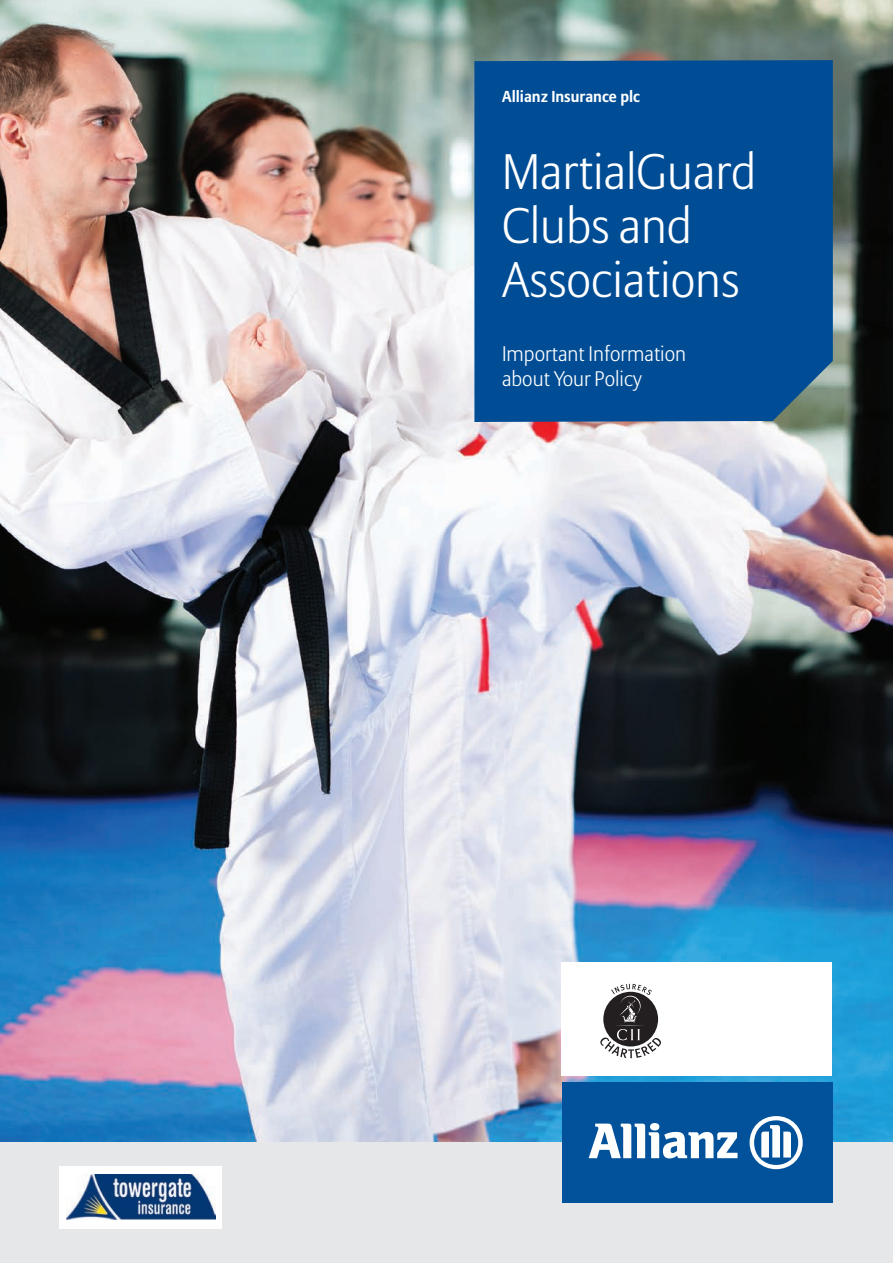
<style>
.page{position:relative;width:893px;height:1263px;background:#fff}
.page>*{position:absolute;margin:0;border:0;box-sizing:border-box;transform-origin:0 0}
.t1{font:300 49.5px/54px "Allianz Sans";color:#fff}
.t2{font:300 21px/25.2px "Allianz Sans";color:#fff}
.t3{font:700 15.75px "Allianz Sans";color:#fff}
</style>
<div class="page">
<img style="left:0;top:0;width:893px;height:1142px">
<div style="left:0;top:1142px;width:893px;height:121px;background:#e6e7e9"></div>
<div style="left:562px;top:1082px;width:270px;height:121px;background:#01529a"></div>
<svg style="left:589px;top:1123px;width:148px;height:35px"></svg>
<svg style="left:750px;top:1116px;width:53px;height:53px"></svg>
<div style="left:474px;top:60px;width:359px;height:362px;background:#014d95"></div>
<div style="left:561px;top:962px;width:271px;height:114px;background:#fff"></div>
<svg style="left:600px;top:984px;width:61px;height:74px"></svg>
<div style="left:60px;top:1166px;width:162px;height:62px;background:#fff"></div>
<img style="left:66px;top:1175px;width:149px;height:44px">
<p class="t3" style="left:502px;top:87px;width:139px">Allianz Insurance plc</p>
<h1 class="t1" style="left:502px;top:146px;width:256px">MartialGuard<br>Clubs and<br>Associations</h1>
<p class="t2" style="left:502px;top:342px;width:186px">Important Information about Your Policy</p>
</div>
